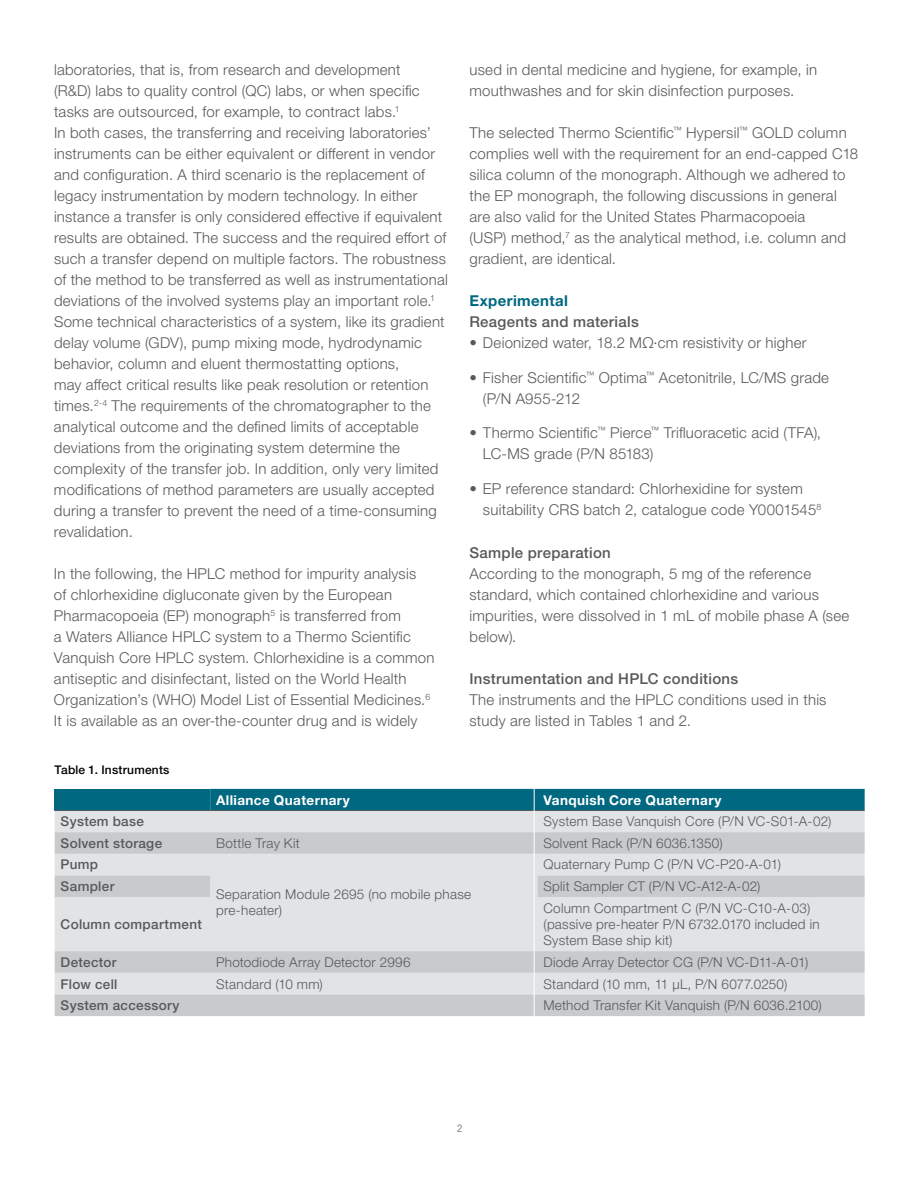
<style>
.page{position:relative;width:918px;height:1188px;background:#fff}
.page>*{position:absolute;margin:0;border:0;box-sizing:border-box;transform-origin:0 0}
.t1{font:300 15px/21px "Helvetica Neue LTW1 G";letter-spacing:.015em;color:#58595b}
.t2{font:500 15px "Helvetica Neue LTW1 G";letter-spacing:.02em;color:#58595b}
.t3{font:700 15px "Helvetica Neue LTW1 G";letter-spacing:.025em;color:#006880}
.t4{font:300 13.5px/16.2px "Helvetica Neue LTW1 G";letter-spacing:.02em;color:#58595b}
.t5{font:500 13.5px "Helvetica Neue LTW1 G";letter-spacing:.025em;color:#58595b}
.t6{font:700 13.5px "Helvetica Neue LTW1 G";letter-spacing:.03em;color:#fff}
.t7{font:500 12px "Helvetica Neue LTW1 G";letter-spacing:.02em;color:#000}
.t8{font:300 condensed 10.5px "Helvetica Neue LTW1 G";color:#58595b}
</style>
<div class="page">
<div style="left:55px;top:789px;width:155px;height:22px;background:#006880"></div>
<div style="left:210px;top:789px;width:655px;height:21px;background:#006880"></div>
<div style="left:55px;top:811px;width:810px;height:21px;background:#e2e3e4"></div>
<svg style="left:55px;top:832px;width:810px;height:184px;background:#d7d8da"></svg>
<hr style="left:55px;top:810px;width:155px;height:1px;background:#58595b">
<hr style="left:210px;top:810px;width:327px;height:1px;background:#58595b">
<hr style="left:537px;top:810px;width:328px;height:1px;background:#58595b">
<hr style="left:534px;top:782px;width:1px;height:241px;background:#fff">
<p class="t1" style="left:54px;top:59px;width:395px">laboratories, that is, from research and development<br>(R&amp;D) labs to quality control (QC) labs, or when specific tasks are outsourced, for example, to contract labs.<sup>1<br></sup>In both cases, the transferring and receiving laboratories’ instruments can be either equivalent or different in vendor and configuration. A third scenario is the replacement of legacy instrumentation by modern technology. In either instance a transfer is only considered effective if equivalent results are obtained. The success and the required effort of such a transfer depend on multiple factors. The robustness of the method to be transferred as well as instrumentational deviations of the involved systems play an important role.<sup>1<br></sup>Some technical characteristics of a system, like its gradient delay volume (GDV), pump mixing mode, hydrodynamic behavior, column and eluent thermostatting options,<br>may affect critical results like peak resolution or retention times.<sup>2-4</sup> The requirements of the chromatographer to the analytical outcome and the defined limits of acceptable deviations from the originating system determine the complexity of the transfer job. In addition, only very limited modifications of method parameters are usually accepted during a transfer to prevent the need of a time-consuming revalidation.</p>
<p class="t1" style="left:54px;top:563px;width:382px">In the following, the HPLC method for impurity analysis<br>of chlorhexidine digluconate given by the European Pharmacopoeia (EP) monograph<sup>5</sup> is transferred from<br>a Waters Alliance HPLC system to a Thermo Scientific Vanquish Core HPLC system. Chlorhexidine is a common antiseptic and disinfectant, listed on the World Health Organization’s (WHO) Model List of Essential Medicines.<sup>6<br></sup>It is available as an over-the-counter drug and is widely</p>
<p class="t7" style="left:55px;top:762px;width:116px">Table 1. Instruments</p>
<p class="t1" style="left:469px;top:59px;width:349px">used in dental medicine and hygiene, for example, in mouthwashes and for skin disinfection purposes.</p>
<p class="t1" style="left:469px;top:122px;width:390px">The selected Thermo Scientific<sup>™</sup> Hypersil<sup>™</sup> GOLD column complies well with the requirement for an end-capped C18 silica column of the monograph. Although we adhered to the EP monograph, the following discussions in general are also valid for the United States Pharmacopoeia<br>(USP) method,<sup>7</sup> as the analytical method, i.e. column and gradient, are identical.</p>
<p class="t3" style="left:469px;top:291px;width:100px">Experimental</p>
<p class="t2" style="left:469px;top:313px;width:171px">Reagents and materials</p>
<p class="t1" style="left:469px;top:332px;width:339px">• Deionized water, 18.2 MΩ·cm resistivity or higher</p>
<p class="t1" style="left:483px;top:367px;width:348px;text-indent:-13px">• Fisher Scientific<sup>™</sup> Optima<sup>™</sup> Acetonitrile, LC/MS grade (P/N A955-212</p>
<p class="t1" style="left:483px;top:422px;width:340px;text-indent:-14px">• Thermo Scientific<sup>™</sup> Pierce<sup>™</sup> Trifluoracetic acid (TFA),<br>LC-MS grade (P/N 85183)</p>
<p class="t1" style="left:483px;top:478px;width:340px;text-indent:-14px">• EP reference standard: Chlorhexidine for system suitability CRS batch 2, catalogue code Y0001545<sup>8</sup></p>
<p class="t2" style="left:469px;top:544px;width:143px">Sample preparation</p>
<p class="t1" style="left:469px;top:563px;width:381px">According to the monograph, 5 mg of the reference standard, which contained chlorhexidine and various impurities, were dissolved in 1 mL of mobile phase A (see below).</p>
<p class="t2" style="left:469px;top:670px;width:270px">Instrumentation and HPLC conditions</p>
<p class="t1" style="left:469px;top:689px;width:359px">The instruments and the HPLC conditions used in this study are listed in Tables 1 and 2.</p>
<p class="t6" style="left:216px;top:791px;width:135px">Alliance Quaternary</p>
<p class="t6" style="left:543px;top:791px;width:180px">Vanquish Core Quaternary</p>
<p class="t5" style="left:61px;top:813px;width:85px">System base</p>
<p class="t4" style="left:543px;top:813px;width:289px">System Base Vanquish Core (P/N VC-S01-A-02)</p>
<p class="t5" style="left:61px;top:835px;width:103px">Solvent storage</p>
<p class="t4" style="left:216px;top:835px;width:85px">Bottle Tray Kit</p>
<p class="t4" style="left:543px;top:835px;width:181px">Solvent Rack (P/N 6036.1350)</p>
<p class="t5" style="left:61px;top:857px;width:39px">Pump</p>
<p class="t4" style="left:216px;top:886px;width:256px">Separation Module 2695 (no mobile phase pre-heater)</p>
<p class="t4" style="left:543px;top:857px;width:239px">Quaternary Pump C (P/N VC-P20-A-01)</p>
<p class="t5" style="left:61px;top:878px;width:55px">Sampler</p>
<p class="t4" style="left:543px;top:878px;width:218px">Split Sampler CT (P/N VC-A12-A-02)</p>
<p class="t5" style="left:61px;top:916px;width:143px">Column compartment</p>
<p class="t4" style="left:543px;top:900px;width:278px">Column Compartment C (P/N VC-C10-A-03) (passive pre-heater P/N 6732.0170 included in<br>System Base ship kit)</p>
<p class="t5" style="left:61px;top:954px;width:57px">Detector</p>
<p class="t4" style="left:216px;top:954px;width:196px">Photodiode Array Detector 2996</p>
<p class="t4" style="left:543px;top:954px;width:266px">Diode Array Detector CG (P/N VC-D11-A-01)</p>
<p class="t5" style="left:61px;top:976px;width:58px">Flow cell</p>
<p class="t4" style="left:216px;top:976px;width:108px">Standard (10 mm)</p>
<p class="t4" style="left:543px;top:976px;width:246px">Standard (10 mm, 11 µL, P/N 6077.0250)</p>
<p class="t5" style="left:61px;top:997px;width:120px">System accessory</p>
<p class="t4" style="left:543px;top:997px;width:280px">Method Transfer Kit Vanquish (P/N 6036.2100)</p>
<p class="t8" style="left:457px;top:1122px;width:7px">2</p>
</div>
